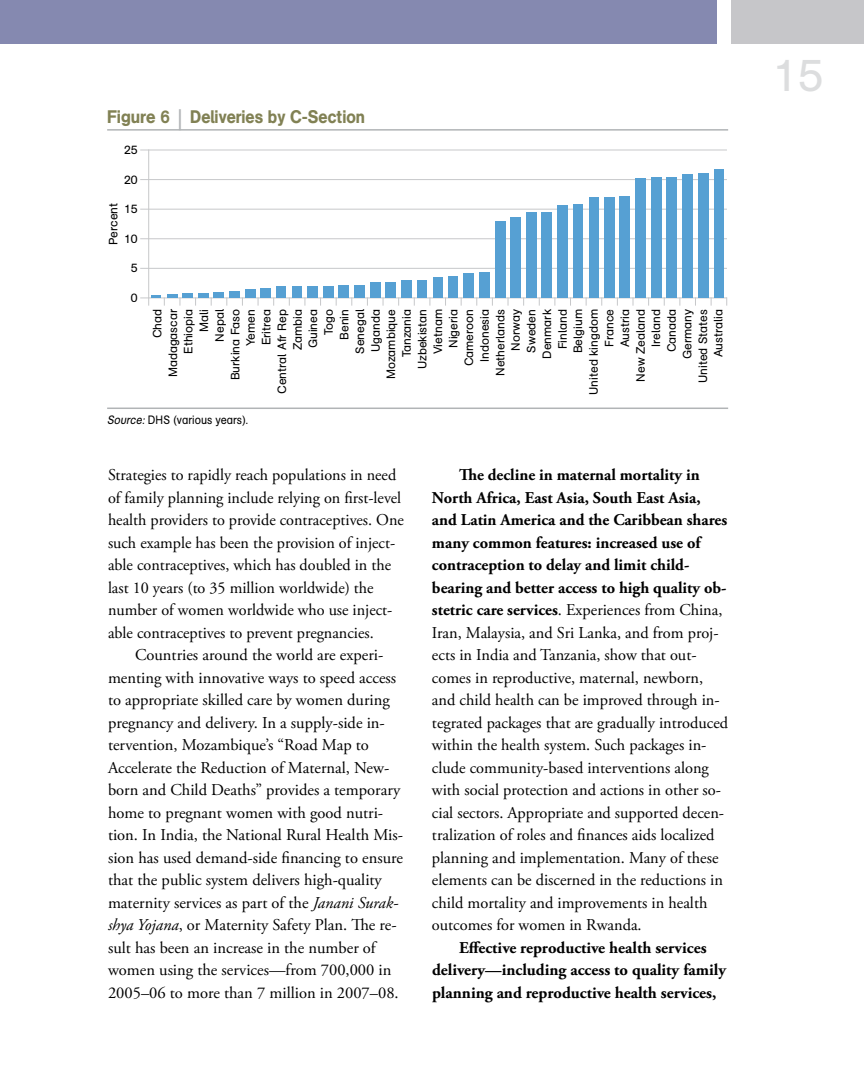
<style>
.page{position:relative;width:864px;height:1080px;background:#fff}
.page>*{position:absolute;margin:0;border:0;box-sizing:border-box;transform-origin:0 0}
.t1{font:45px "AG Schoolbook";color:#dcddde}
.t2{font:18px "AG Schoolbook Medium A";color:#818154;scale:.93 1}
.t3{font:16.5px/22.5px "Adobe Garamond Pro";color:#000}
.t4{font:700 16.5px/22.5px "Adobe Garamond Pro";color:#000;text-align:center}
.t5{font:12px/15.6px "AG Schoolbook Regular A";color:#000;text-align:right}
.t6{font:12px "AG Schoolbook Regular A";color:#000;scale:.9 1}
.s1{font-size:21px;color:#b1b4b6}
.s2{font-family:"AG Schoolbook";font-style:italic}
.s3{font-style:italic}
.s4{font-weight:700}
</style>
<div class="page">
<div style="left:731px;top:0;width:133px;height:44px;background:#c6c6c9"></div>
<div style="left:0;top:0;width:717px;height:44px;background:#8589b0"></div>
<hr style="left:107px;top:129px;width:621px;height:2px;background:#b1b4b6">
<hr style="left:107px;top:408px;width:621px;height:1px;background:#b1b4b6">
<hr style="left:148px;top:150px;width:1px;height:148px;background:#c7c8ca">
<hr style="left:141px;top:150px;width:585px;height:1px;background:#c7c8ca">
<hr style="left:141px;top:179px;width:585px;height:1px;background:#c7c8ca">
<hr style="left:141px;top:209px;width:585px;height:1px;background:#c7c8ca">
<hr style="left:141px;top:238px;width:585px;height:1px;background:#c7c8ca">
<hr style="left:141px;top:268px;width:585px;height:1px;background:#c7c8ca">
<hr style="left:141px;top:298px;width:585px;height:1px;background:#c7c8ca">
<div style="left:714px;top:170px;width:10px;height:128px;background:#56a0d3"></div>
<div style="left:698px;top:173px;width:10px;height:125px;background:#56a0d3"></div>
<div style="left:682px;top:174px;width:11px;height:124px;background:#56a0d3"></div>
<div style="left:667px;top:177px;width:10px;height:121px;background:#56a0d3"></div>
<div style="left:651px;top:177px;width:10px;height:121px;background:#56a0d3"></div>
<div style="left:636px;top:178px;width:10px;height:120px;background:#56a0d3"></div>
<div style="left:620px;top:196px;width:10px;height:102px;background:#56a0d3"></div>
<div style="left:604px;top:197px;width:10px;height:101px;background:#56a0d3"></div>
<div style="left:589px;top:197px;width:10px;height:101px;background:#56a0d3"></div>
<div style="left:573px;top:204px;width:10px;height:94px;background:#56a0d3"></div>
<div style="left:558px;top:205px;width:10px;height:93px;background:#56a0d3"></div>
<div style="left:542px;top:212px;width:10px;height:86px;background:#56a0d3"></div>
<div style="left:526px;top:213px;width:10px;height:85px;background:#56a0d3"></div>
<div style="left:511px;top:217px;width:10px;height:81px;background:#56a0d3"></div>
<div style="left:495px;top:221px;width:10px;height:77px;background:#56a0d3"></div>
<div style="left:479px;top:272px;width:10px;height:26px;background:#56a0d3"></div>
<div style="left:464px;top:273px;width:10px;height:25px;background:#56a0d3"></div>
<div style="left:448px;top:276px;width:10px;height:22px;background:#56a0d3"></div>
<div style="left:433px;top:278px;width:9px;height:20px;background:#56a0d3"></div>
<div style="left:417px;top:280px;width:10px;height:18px;background:#56a0d3"></div>
<div style="left:401px;top:280px;width:10px;height:18px;background:#56a0d3"></div>
<div style="left:386px;top:282px;width:10px;height:16px;background:#56a0d3"></div>
<div style="left:370px;top:282px;width:10px;height:16px;background:#56a0d3"></div>
<div style="left:354px;top:285px;width:11px;height:13px;background:#56a0d3"></div>
<div style="left:339px;top:285px;width:10px;height:13px;background:#56a0d3"></div>
<div style="left:323px;top:286px;width:10px;height:12px;background:#56a0d3"></div>
<div style="left:308px;top:286px;width:10px;height:12px;background:#56a0d3"></div>
<div style="left:292px;top:286px;width:10px;height:12px;background:#56a0d3"></div>
<div style="left:276px;top:286px;width:10px;height:12px;background:#56a0d3"></div>
<div style="left:261px;top:288px;width:10px;height:10px;background:#56a0d3"></div>
<div style="left:245px;top:289px;width:10px;height:9px;background:#56a0d3"></div>
<div style="left:230px;top:291px;width:10px;height:7px;background:#56a0d3"></div>
<div style="left:214px;top:292px;width:10px;height:6px;background:#56a0d3"></div>
<div style="left:198px;top:293px;width:10px;height:5px;background:#56a0d3"></div>
<div style="left:183px;top:293px;width:10px;height:5px;background:#56a0d3"></div>
<hr style="left:167px;top:294px;width:10px;height:4px;background:#56a0d3">
<svg style="left:148px;top:295px;width:17px;height:10px"></svg>
<p class="t2" style="left:107px;top:106px;width:279px">Figure 6 <span class="s1">|</span> Deliveries by C-Section</p>
<p class="t5" style="left:124px;top:143px;width:15px">25</p>
<p class="t5" style="left:124px;top:172px;width:15px">20</p>
<p class="t5" style="left:106px;top:245px;width:43px;rotate:-90deg">Percent</p>
<p class="t5" style="left:124px;top:202px;width:15px">15</p>
<p class="t5" style="left:124px;top:231px;width:15px">10</p>
<p class="t5" style="left:131px;top:260px;width:8px">5</p>
<p class="t5" style="left:131px;top:290px;width:8px">0</p>
<p class="t5" style="left:150px;top:395px;width:87px;rotate:-90deg">Chad<br>Madagascar<br>Ethiopia<br>Mali<br>Nepal<br>Burkina Faso<br>Yemen<br>Eritrea<br>Central Afr Rep<br>Zambia<br>Guinea<br>Togo<br>Benin<br>Senegal<br>Uganda<br>Mozambique<br>Tanzania<br>Uzbekistan<br>Vietnam<br>Nigeria<br>Cameroon<br>Indonesia<br>Netherlands<br>Norway<br>Sweden<br>Denmark<br>Finland<br>Belgium<br>United kingdom<br>France<br>Austria<br>New Zealand<br>Ireland<br>Canada<br>Germany<br>United States<br>Australia</p>
<p class="t6" style="left:107px;top:413px;width:158px"><span class="s2">Source:</span> DHS (various years).</p>
<p class="t3" style="left:108px;top:464px;width:297px">Strategies to rapidly reach populations in need of family planning include relying on first-level health providers to provide contraceptives. One such example has been the provision of inject&shy;able contraceptives, which has doubled in the last 10 years (to 35 million worldwide) the number of women worldwide who use inject&shy;able contraceptives to prevent pregnancies.</p>
<p class="t3" style="left:108px;top:644px;width:297px;text-indent:27px">Countries around the world are experi&shy;menting with innovative ways to speed access to appropriate skilled care by women during pregnancy and delivery. In a supply-side in&shy;tervention, Mozambique’s “Road Map to Accelerate the Reduction of Maternal, New&shy;born and Child Deaths” provides a temporary home to pregnant women with good nutri&shy;tion. In India, the National Rural Health Mis&shy;sion has used demand-side financing to ensure that the public system delivers high-quality maternity services as part of the <span class="s3">Janani Surak&shy;shya Yojana</span>, or Maternity Safety Plan. The re&shy;sult has been an increase in the number of women using the services—from 700,000 in 2005–06 to more than 7 million in 2007–08.</p>
<p class="t3" style="left:432px;top:464px;width:298px;text-indent:27px"><span class="s4">The decline in maternal mortality in North Africa, East Asia, South East Asia, and Latin America and the Caribbean shares many common features: increased use of contraception to delay and limit child&shy;bearing and better access to high quality ob&shy;stetric care services</span>. Experiences from China, Iran, Malaysia, and Sri Lanka, and from proj&shy;ects in India and Tanzania, show that out&shy;comes in reproductive, maternal, newborn, and child health can be improved through in&shy;tegrated packages that are gradually introduced within the health system. Such packages in&shy;clude community-based interventions along with social protection and actions in other so&shy;cial sectors. Appropriate and supported decen&shy;tralization of roles and finances aids localized planning and implementation. Many of these elements can be discerned in the reductions in child mortality and improvements in health outcomes for women in Rwanda.</p>
<p class="t4" style="left:432px;top:937px;width:296px">Effective reproductive health services delivery—including access to quality family planning and reproductive health services,</p>
<h1 class="t1" style="left:772px;top:50px;width:52px">15</h1>
</div>
